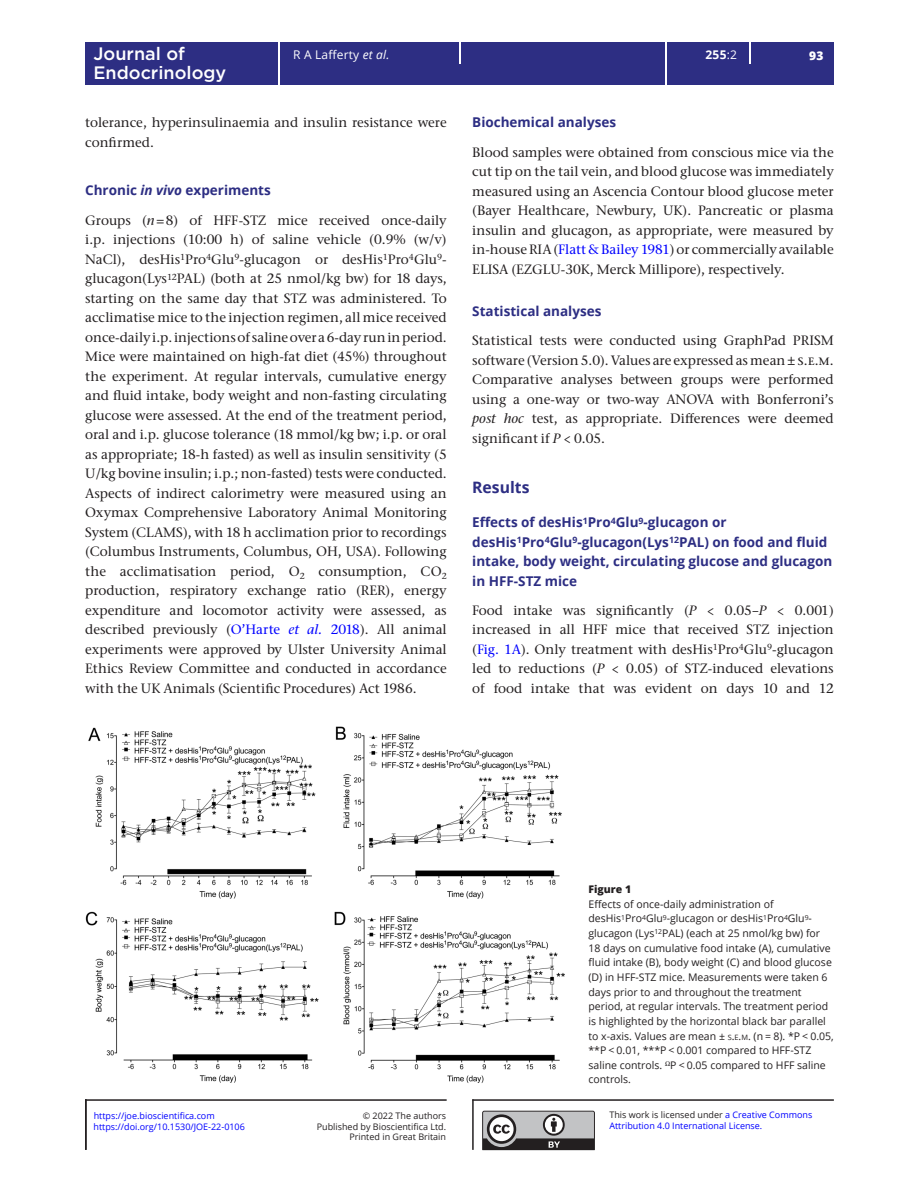
<style>
.page{position:relative;width:919px;height:1187px;background:#fff}
.page>*{position:absolute;margin:0;border:0;box-sizing:border-box;transform-origin:0 0}
.t1{font:500 18px "Gotham";color:#fff}
.t2{font:700 15.75px "Open Sans";color:#2d2e83}
.TXT{font:500 13.5px/19.5px "Stone Serif ITC Pro";color:#231f20;text-align:justify}
.H2-H1{font:700 13.5px/19.5px "Open Sans";color:#2d2e83}
.t3{font:12px "Open Sans";letter-spacing:.015em;color:#fff}
.t4{font:700 12px "Open Sans";color:#fff}
.t5{font:800 12px "Open Sans";color:#fff}
.FC{font:10.5px/14.7px "Open Sans";color:#231f20}
.FC-2{font:800 10.5px "Open Sans";color:#231f20}
.t6{font:9px/11.2px "Open Sans";color:#00f}
.t7{font:9px/11.2px "Open Sans";color:#231f20;text-align:right}
.s1{font-style:italic}
.s2{font-weight:400}
.s3{color:#00f}
.s4{font-style:italic;color:#00f}
.s5{font-size:7.35px}
.s6{font-style:inherit}
.s7{color:#231f20}
</style>
<div class="page">
<div style="left:85px;top:42px;width:748px;height:43px;background:#2d2e83"></div>
<hr style="left:278px;top:42px;width:1px;height:43px;background:#fff">
<hr style="left:665px;top:42px;width:1px;height:43px;background:#fff">
<svg style="left:459px;top:42px;width:1px;height:21px"></svg>
<svg style="left:749px;top:42px;width:1px;height:21px"></svg>
<img style="left:85px;top:726px;width:480px;height:357px">
<svg style="left:482px;top:1110px;width:113px;height:39px;background:#919091"></svg>
<hr style="left:85px;top:1099px;width:361px;height:1px;background:#231f20">
<hr style="left:85px;top:1099px;width:2px;height:50px;background:#231f20">
<hr style="left:472px;top:1099px;width:1px;height:50px;background:#231f20">
<hr style="left:472px;top:1099px;width:361px;height:1px;background:#231f20">
<h1 class="t1" style="left:93px;top:42px;width:93px">Journal of</h1>
<p class="t3" style="left:293px;top:47px;width:98px">R A Lafferty <span class="s1">et al.</span></p>
<p class="t4" style="left:705px;top:47px;width:33px">255<span class="s2">:2</span></p>
<h1 class="t1" style="left:93px;top:61px;width:134px">Endocrinology</h1>
<p class="TXT" style="left:85px;top:113px;width:363px">tolerance, hyperinsulinaemia and insulin resistance were confirmed.</p>
<h2 class="H2-H1" style="left:85px;top:180px;width:187px">Chronic <span class="s1">in vivo</span> experiments</h2>
<p class="TXT" style="left:85px;top:210px;width:363px">Groups (<span class="s1">n</span>=8) of HFF-STZ mice received once-daily i.p. injections (10:00 h) of saline vehicle (0.9% (w/v)<br>NaCl), desHis<sup>1</sup>Pro<sup>4</sup>Glu<sup>9</sup>-glucagon or desHis<sup>1</sup>Pro<sup>4</sup>Glu<sup>9</sup>- glucagon(Lys<sup>12</sup>PAL) (both at 25 nmol/kg bw) for 18 days, starting on the same day that STZ was administered. To acclimatise mice to the injection regimen, all mice received once-daily i.p. injections of saline over a 6-day run in period.<br>Mice were maintained on high-fat diet (45%) throughout the experiment. At regular intervals, cumulative energy and fluid intake, body weight and non-fasting circulating glucose were assessed. At the end of the treatment period, oral and i.p. glucose tolerance (18 mmol/kg bw; i.p. or oral as appropriate; 18-h fasted) as well as insulin sensitivity (5<br>U/kg bovine insulin; i.p.; non-fasted) tests were conducted.<br>Aspects of indirect calorimetry were measured using an Oxymax Comprehensive Laboratory Animal Monitoring System (CLAMS), with 18 h acclimation prior to recordings (Columbus Instruments, Columbus, OH, USA). Following the acclimatisation period, O<sub>2</sub> consumption, CO<sub>2 </sub>production, respiratory exchange ratio (RER), energy expenditure and locomotor activity were assessed, as described previously (<span class="s3">O’Harte</span> <span class="s4">et al.</span> <span class="s3">2018</span>). All animal experiments were approved by Ulster University Animal Ethics Review Committee and conducted in accordance with the UK Animals (Scientific Procedures) Act 1986.</p>
<p class="t5" style="left:809px;top:46px;width:16px">93</p>
<h2 class="H2-H1" style="left:472px;top:112px;width:145px">Biochemical analyses</h2>
<p class="TXT" style="left:472px;top:142px;width:363px">Blood samples were obtained from conscious mice via the cut tip on the tail vein, and blood glucose was immediately measured using an Ascencia Contour blood glucose meter (Bayer Healthcare, Newbury, UK). Pancreatic or plasma insulin and glucagon, as appropriate, were measured by in-house RIA (<span class="s3">Flatt &amp; Bailey 1981</span>) or commercially available ELISA (EZGLU-30K, Merck Millipore), respectively.</p>
<h2 class="H2-H1" style="left:472px;top:301px;width:131px">Statistical analyses</h2>
<p class="TXT" style="left:472px;top:330px;width:363px">Statistical tests were conducted using GraphPad PRISM software (Version 5.0). Values are expressed as mean ± s.e.m.<br>Comparative analyses between groups were performed using a one-way or two-way ANOVA with Bonferroni’s <span class="s1">post hoc</span> test, as appropriate. Differences were deemed significant if <span class="s1">P</span> &lt; 0.05.</p>
<h1 class="t2" style="left:472px;top:476px;width:59px">Results</h1>
<p class="H2-H1" style="left:472px;top:512px;width:361px">Effects of desHis<sup>1</sup>Pro<sup>4</sup>Glu<sup>9</sup>-glucagon or desHis<sup>1</sup>Pro<sup>4</sup>Glu<sup>9</sup>-glucagon(Lys<sup>12</sup>PAL) on food and fluid intake, body weight, circulating glucose and glucagon in HFF-STZ mice</p>
<p class="TXT" style="left:472px;top:600px;width:363px">Food intake was significantly (<span class="s1">P</span> &lt; 0.05<span class="s1">–P</span> &lt; 0.001) increased in all HFF mice that received STZ injection (<span class="s3">Fig. 1A</span>). Only treatment with desHis<sup>1</sup>Pro<sup>4</sup>Glu<sup>9</sup>-glucagon led to reductions (<span class="s1">P</span> &lt; 0.05) of STZ-induced elevations of food intake that was evident on days 10 and 12</p>
<p class="t6" style="left:94px;top:1109px;width:123px">https://joe.bioscientifica.com</p>
<p class="t7" style="left:317px;top:1109px;width:131px">© 2022 The authors<br>Published by Bioscientifica Ltd.</p>
<p class="t7" style="left:349px;top:1130px;width:98px">Printed in Great Britain</p>
<p class="t6" style="left:93px;top:1121px;width:153px">https://doi.org/10.1530/JOE-22-0106</p>
<p class="FC-2" style="left:588px;top:881px;width:44px">Figure 1</p>
<p class="FC" style="left:588px;top:896px;width:247px">Effects of once-daily administration of desHis<sup>1</sup>Pro<sup>4</sup>Glu<sup>9</sup>-glucagon or desHis<sup>1</sup>Pro<sup>4</sup>Glu<sup>9</sup>- glucagon (Lys<sup>12</sup>PAL) (each at 25 nmol/kg bw) for 18 days on cumulative food intake (A), cumulative fluid intake (B), body weight (C) and blood glucose (D) in HFF-STZ mice. Measurements were taken 6 days prior to and throughout the treatment period, at regular intervals. The treatment period is highlighted by the horizontal black bar parallel to x-axis. Values are mean ± <span class="s5">S</span><span class="s6">.</span><span class="s5">E</span><span class="s6">.</span><span class="s5">M</span><span class="s6">.</span> (n = 8). *P &lt; 0.05, **P &lt; 0.01, ***P &lt; 0.001 compared to HFF-STZ saline controls. <sup>Ω</sup>P &lt; 0.05 compared to HFF saline controls.</p>
<p class="t6" style="left:609px;top:1108px;width:204px"><span class="s7">This work is licensed under</span> a Creative Commons<br>Attribution 4.0 International License.</p>
</div>
